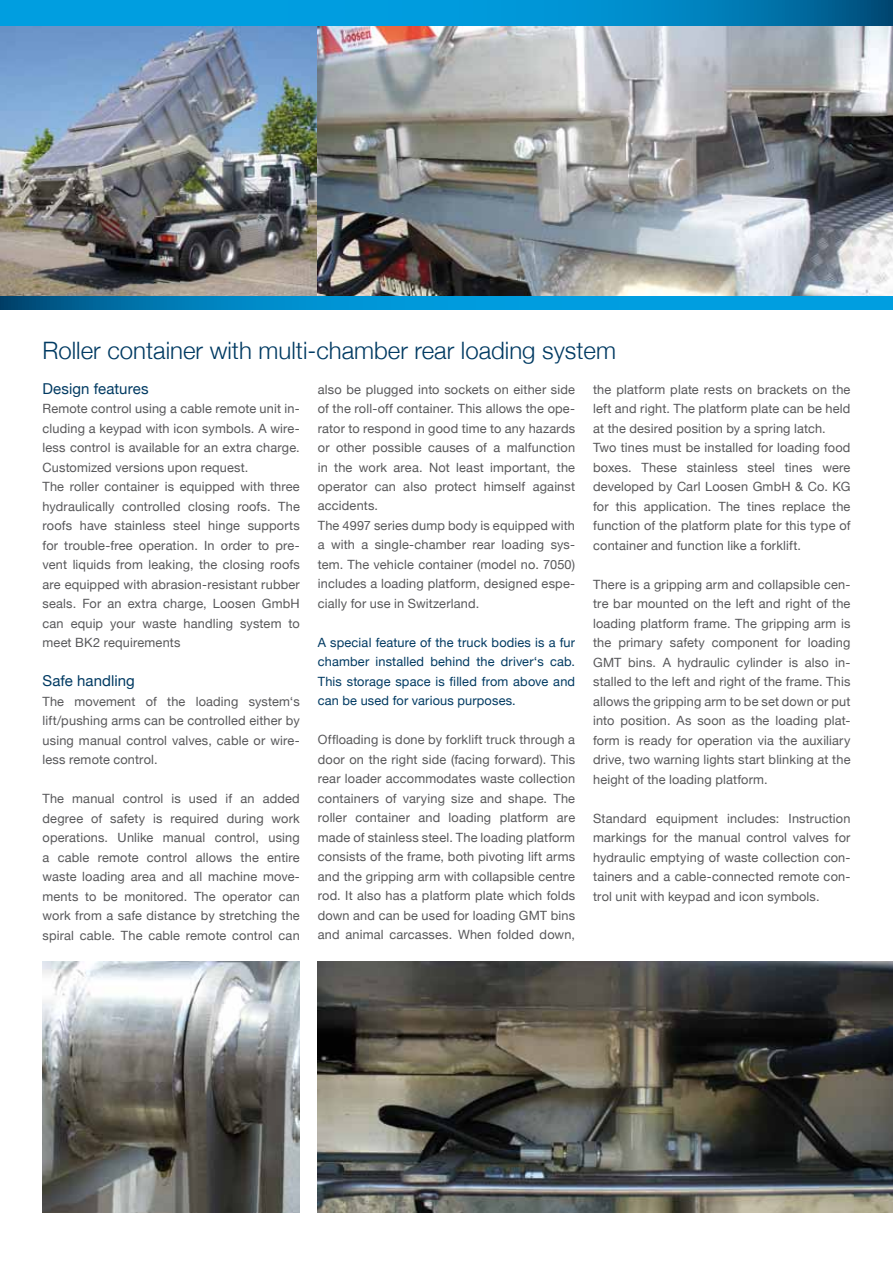
<style>
.page{position:relative;width:893px;height:1263px;background:#fff}
.page>*{position:absolute;margin:0;border:0;box-sizing:border-box;transform-origin:0 0}
.t1{font:300 24px "Helvetica Neue";color:#003a62}
.t2{font:15px "Helvetica Neue";letter-spacing:.005em;color:#003a62}
.t3{font:12.75px/19.5px "Helvetica Neue";letter-spacing:.015em;color:#58585a;text-align:justify}
.t4{font:12.75px/19.5px "Helvetica Neue";letter-spacing:.015em;color:#003a62;text-align:justify}
</style>
<div class="page">
<img style="left:1px;top:26px;width:317px;height:271px">
<img style="left:318px;top:26px;width:575px;height:271px">
<svg style="left:0;top:297px;width:893px;height:12px;background:#008dcb"></svg>
<img style="left:318px;top:961px;width:575px;height:252px">
<svg style="left:0;top:0;width:893px;height:26px;background:#008ecd"></svg>
<img style="left:43px;top:961px;width:257px;height:252px">
<h1 class="t1" style="left:43px;top:336px;width:575px">Roller container with multi-chamber rear loading system</h1>
<p class="t3" style="left:593px;top:379px;width:259px;text-align:left">the platform plate rests on brackets on the left and right. The platform plate can be held at the desired position by a spring latch.<br>Two tines must be installed for loading food boxes. These stainless steel tines were developed by Carl Loosen GmbH &amp; Co. KG for this application. The tines replace the function of the platform plate for this type of container and function like a forklift.</p>
<p class="t3" style="left:593px;top:574px;width:259px">There is a gripping arm and collapsible cen&shy;tre bar mounted on the left and right of the loading platform frame. The gripping arm is the primary safety component for loading GMT bins. A hydraulic cylinder is also in&shy;stalled to the left and right of the frame. This allows the gripping arm to be set down or put into position. As soon as the loading plat&shy;form is ready for operation via the auxiliary drive, two warning lights start blinking at the height of the loading platform.</p>
<p class="t3" style="left:593px;top:808px;width:259px">Standard equipment includes: Instruction markings for the manual control valves for hydraulic emptying of waste collection con&shy;tainers and a cable-connected remote con&shy;trol unit with keypad and icon symbols.</p>
<p class="t2" style="left:43px;top:379px;width:107px">Design features</p>
<p class="t3" style="left:43px;top:399px;width:259px;text-align:left">Remote control using a cable remote unit in&shy;cluding a keypad with icon symbols. A wire&shy;less control is available for an extra charge.<br>Customized versions upon request.<br>The roller container is equipped with three hydraulically controlled closing roofs. The roofs have stainless steel hinge supports for trouble-free operation. In order to pre&shy;vent liquids from leaking, the closing roofs are equipped with abrasion-resistant rubber seals. For an extra charge, Loosen GmbH can equip your waste handling system to meet BK2 requirements</p>
<p class="t2" style="left:43px;top:672px;width:94px">Safe handling</p>
<p class="t3" style="left:43px;top:691px;width:259px">The movement of the loading system‘s lift/pushing arms can be controlled either by using manual control valves, cable or wire&shy;less remote control.</p>
<p class="t3" style="left:43px;top:789px;width:259px">The manual control is used if an added degree of safety is required during work operations. Unlike manual control, using a cable remote control allows the entire waste loading area and all machine move&shy;ments to be monitored. The operator can work from a safe distance by stretching the spiral cable. The cable remote control can</p>
<p class="t3" style="left:318px;top:379px;width:259px;text-align:left">also be plugged into sockets on either side of the roll-off container. This allows the ope&shy;rator to respond in good time to any hazards or other possible causes of a malfunction in the work area. Not least important, the operator can also protect himself against accidents.<br>The 4997 series dump body is equipped with a with a single-chamber rear loading sys&shy;tem. The vehicle container (model no. 7050) includes a loading platform, designed espe&shy;cially for use in Switzerland.</p>
<p class="t4" style="left:318px;top:632px;width:259px">A special feature of the truck bodies is a fur chamber installed behind the driver‘s cab.<br>This storage space is filled from above and can be used for various purposes.</p>
<p class="t3" style="left:318px;top:730px;width:259px">Offloading is done by forklift truck through a door on the right side (facing forward). This rear loader accommodates waste collection containers of varying size and shape. The roller container and loading platform are made of stainless steel. The loading platform consists of the frame, both pivoting lift arms and the gripping arm with collapsible centre rod. It also has a platform plate which folds down and can be used for loading GMT bins and animal carcasses. When folded down,</p>
</div>
